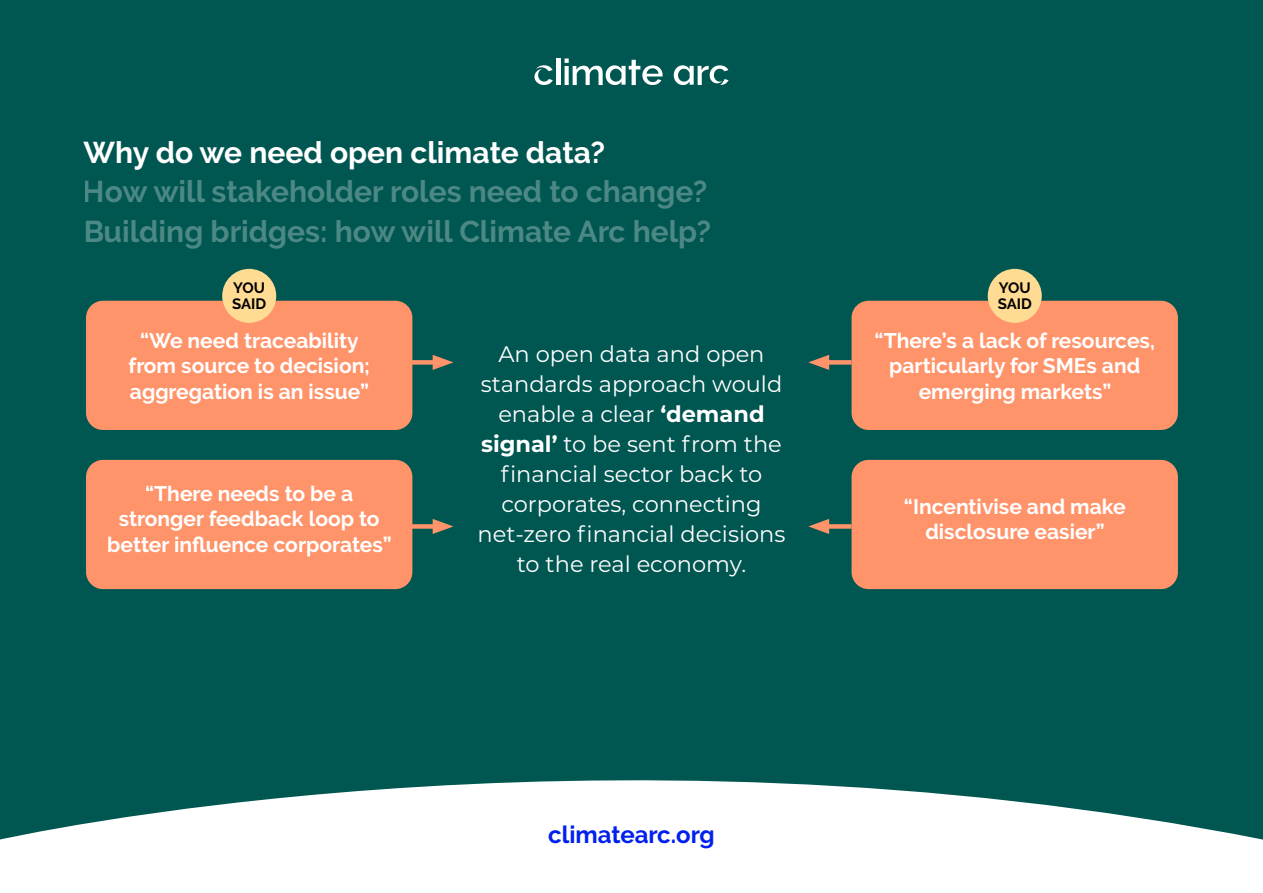
<style>
.page{position:relative;width:1263px;height:893px;background:#fff}
.page>*{position:absolute;margin:0;border:0;box-sizing:border-box;transform-origin:0 0}
.t1{font:700 30px/39.3px "Raleway";color:#fff}
.t2{font:700 24px "Raleway";color:#0020ed}
.t3{font:22.5px/30px "Montserrat";color:#fff;text-align:center}
.t4{font:700 21px/25.5px "Raleway";color:#fff;text-align:center}
.t5{font:700 15px/16px "Raleway";color:#000}
.s1{font-weight:700}
</style>
<div class="page">
<div style="left:0;top:0;width:1263px;height:706px;background:#005651"></div>
<svg style="left:0;top:706px;width:1263px;height:134px;fill:#005651"></svg>
<div style="left:556px;top:58px;width:5px;height:27px;background:#fff"></div>
<svg style="left:534px;top:65px;width:19px;height:20px"></svg>
<svg style="left:674px;top:65px;width:54px;height:20px"></svg>
<svg style="left:565px;top:58px;width:98px;height:27px"></svg>
<div style="left:86px;top:460px;width:326px;height:129px;background:#ff936a;border-radius:17px"></div>
<div style="left:86px;top:301px;width:326px;height:129px;background:#ff936a;border-radius:17px"></div>
<div style="left:851px;top:460px;width:327px;height:129px;background:#ff936a;border-radius:17px"></div>
<div style="left:851px;top:301px;width:327px;height:129px;background:#ff936a;border-radius:17px"></div>
<div style="left:821px;top:360px;width:30px;height:5px;background:#ff936a"></div>
<svg style="left:808px;top:355px;width:21px;height:15px"></svg>
<div style="left:821px;top:524px;width:30px;height:5px;background:#ff936a"></div>
<svg style="left:808px;top:519px;width:21px;height:15px"></svg>
<div style="left:410px;top:360px;width:31px;height:5px;background:#ff936a"></div>
<svg style="left:433px;top:355px;width:20px;height:15px"></svg>
<div style="left:410px;top:524px;width:31px;height:5px;background:#ff936a"></div>
<svg style="left:433px;top:519px;width:20px;height:15px"></svg>
<div style="left:222px;top:269px;width:54px;height:54px;background:#ffdb93;border-radius:50%"></div>
<div style="left:988px;top:269px;width:54px;height:54px;background:#ffdb93;border-radius:50%"></div>
<h1 class="t1" style="left:83px;top:133px;width:630px">Why do we need open climate data?<br>How will stakeholder roles need to change?<br>Building bridges: how will Climate Arc help?</h1>
<p class="t5" style="left:232px;top:279px;width:36px">YOU<br>SAID</p>
<p class="t5" style="left:998px;top:279px;width:36px">YOU<br>SAID</p>
<p class="t4" style="left:129px;top:327px;width:243px">“We need traceability from source to decision; aggregation is an issue”</p>
<p class="t4" style="left:107px;top:481px;width:286px">“There needs to be a stronger feedback loop to better influence corporates”</p>
<p class="t3" style="left:478px;top:338px;width:309px">An open data and open standards approach would enable a clear <span class="s1">‘demand signal’</span> to be sent from the financial sector back to corporates, connecting net-zero financial decisions to the real economy.</p>
<p class="t4" style="left:874px;top:327px;width:282px">“There’s a lack of resources, particularly for SMEs and emerging markets”</p>
<p class="t4" style="left:904px;top:493px;width:223px">“Incentivise and make disclosure easier”</p>
<p class="t2" style="left:548px;top:821px;width:168px">climatearc.org</p>
</div>
